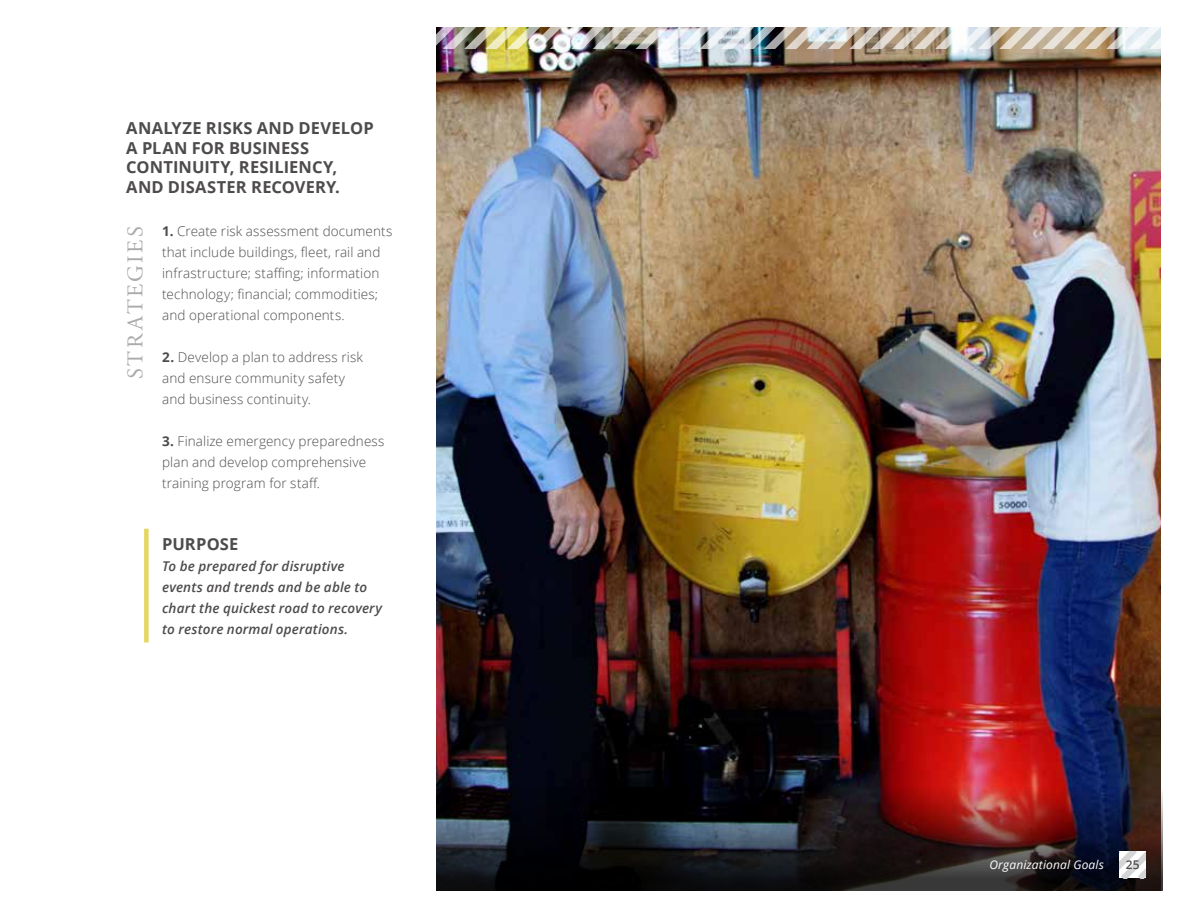
<style>
.page{position:relative;width:1188px;height:918px;background:#fff}
.page>*{position:absolute;margin:0;border:0;box-sizing:border-box;transform-origin:0 0}
.t1{font:22.5px "Adobe Garamond";letter-spacing:.11em;color:#acaaab}
.t2{font:700 16.5px/19.8px "Open Sans";letter-spacing:.01em;color:#4e4b4b}
.t3{font:300 13.5px/21px "Open Sans";letter-spacing:.01em;color:#4e4b4b}
.t4{font:italic 600 13.5px/21px "Open Sans";letter-spacing:.01em;color:#4e4b4b}
.t5{font:italic 12px "Open Sans";letter-spacing:.015em;color:#fff}
.t6{font:600 12px "Open Sans";color:#4e4b4b}
.s1{font-weight:700}
</style>
<div class="page">
<img style="left:436px;top:48px;width:725px;height:720px">
<img style="left:436px;top:768px;width:727px;height:123px">
<svg style="left:1120px;top:852px;width:26px;height:26px"></svg>
<div style="left:144px;top:529px;width:5px;height:114px;background:#e5d660"></div>
<img style="left:436px;top:27px;width:725px;height:21px">
<p class="t2" style="left:126px;top:118px;width:249px">ANALYZE RISKS AND DEVELOP<br>A PLAN FOR BUSINESS<br>CONTINUITY, RESILIENCY,<br>AND DISASTER RECOVERY.</p>
<h1 class="t1" style="left:123px;top:379px;width:155px;rotate:-90deg">STRATEGIES</h1>
<p class="t3" style="left:162px;top:221px;width:232px"><span class="s1">1.</span> Create risk assessment documents that include buildings, fleet, rail and infrastructure; staffing; information technology; financial; commodities; and operational components.</p>
<p class="t3" style="left:162px;top:347px;width:202px"><span class="s1">2.</span> Develop a plan to address risk and ensure community safety and business continuity.</p>
<p class="t3" style="left:162px;top:431px;width:224px"><span class="s1">3.</span> Finalize emergency preparedness plan and develop comprehensive training program for staff.</p>
<p class="t2" style="left:162px;top:534px;width:78px">PURPOSE</p>
<p class="t4" style="left:162px;top:555px;width:221px">To be prepared for disruptive events and trends and be able to chart the quickest road to recovery to restore normal operations.</p>
<p class="t5" style="left:989px;top:856px;width:116px">Organizational Goals</p>
<p class="t6" style="left:1126px;top:856px;width:16px">25</p>
</div>
